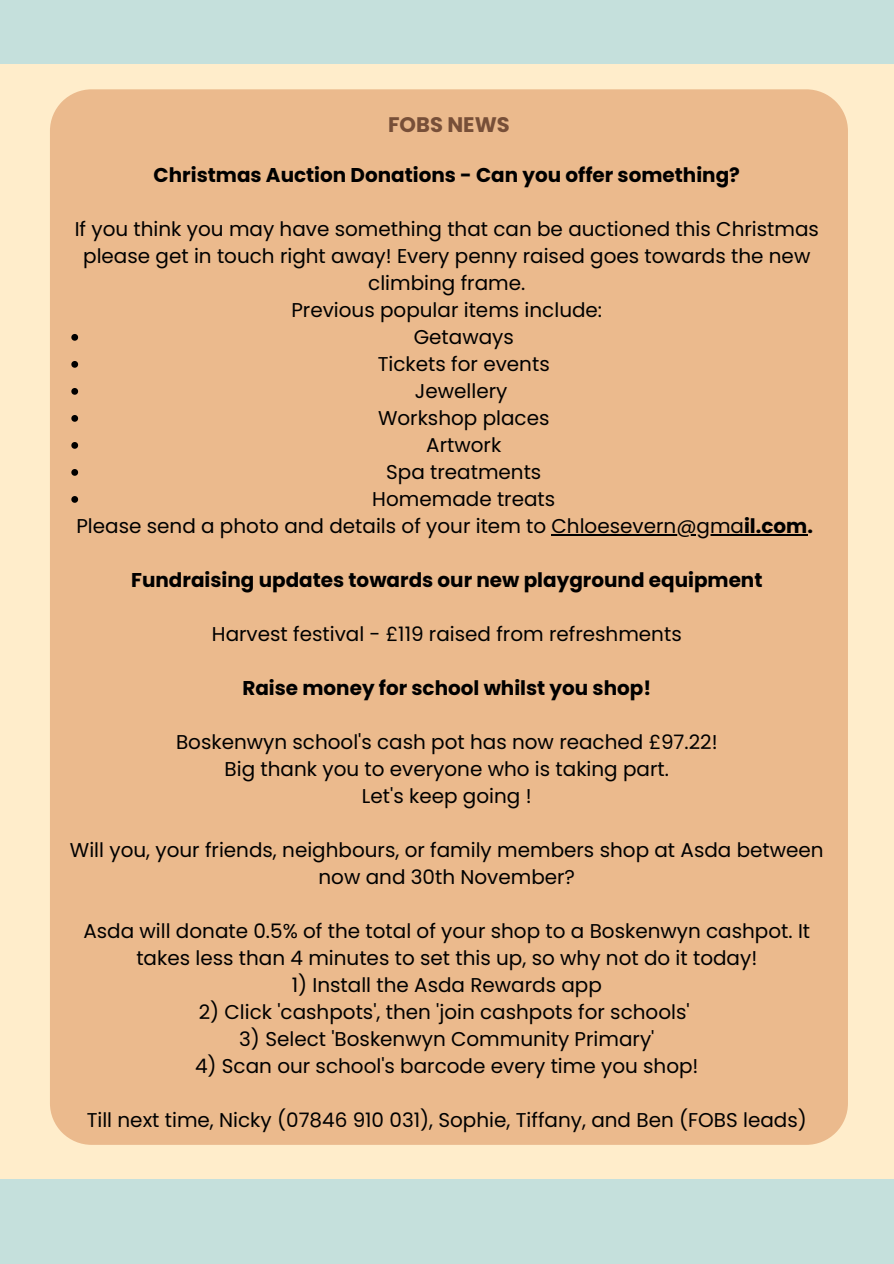
<style>
.page{position:relative;width:894px;height:1264px;background:#fff}
.page>*{position:absolute;margin:0;border:0;box-sizing:border-box;transform-origin:0 0}
.t1{font:700 21px "Poppins";color:#774f38}
.t2{font:19.95px/27px "Poppins";color:#000;text-align:center}
.t3{font:700 19.95px "Poppins";color:#000}
.s1{font-weight:700}
</style>
<div class="page">
<div style="left:0;top:0;width:893px;height:1263px;background:#ffedcb"></div>
<div style="left:50px;top:89px;width:797px;height:1055px;background:#ebba8d"></div>
<div style="left:0;top:1178px;width:893px;height:85px;background:#c5e0dc"></div>
<div style="left:0;top:0;width:893px;height:64px;background:#c5e0dc"></div>
<svg style="left:71px;top:334px;width:7px;height:7px"></svg>
<svg style="left:71px;top:361px;width:7px;height:7px"></svg>
<svg style="left:71px;top:388px;width:7px;height:7px"></svg>
<svg style="left:71px;top:415px;width:7px;height:7px"></svg>
<svg style="left:71px;top:442px;width:7px;height:7px"></svg>
<svg style="left:71px;top:469px;width:7px;height:7px"></svg>
<svg style="left:71px;top:496px;width:7px;height:7px"></svg>
<hr style="left:551px;top:534px;width:192px;height:1px;background:#000">
<hr style="left:743px;top:534px;width:64px;height:1px;background:#000">
<h1 class="t1" style="left:388px;top:110px;width:123px">FOBS NEWS</h1>
<h2 class="t3" style="left:153px;top:161px;width:587px">Christmas Auction Donations - Can you offer something?</h2>
<p class="t2" style="left:75px;top:215px;width:745px">If you think you may have something that can be auctioned this Christmas please get in touch right away! Every penny raised goes towards the new climbing frame.</p>
<p class="t2" style="left:291px;top:296px;width:312px">Previous popular items include:</p>
<p class="t2" style="left:413px;top:323px;width:102px">Getaways</p>
<p class="t2" style="left:378px;top:350px;width:173px">Tickets for events</p>
<p class="t2" style="left:415px;top:377px;width:94px">Jewellery</p>
<p class="t2" style="left:378px;top:404px;width:173px">Workshop places</p>
<p class="t2" style="left:426px;top:431px;width:76px">Artwork</p>
<p class="t2" style="left:386px;top:458px;width:157px">Spa treatments</p>
<p class="t2" style="left:372px;top:485px;width:184px">Homemade treats</p>
<p class="t2" style="left:76px;top:512px;width:738px">Please send a photo and details of your item to Chloesevern@gma<span class="s1">il.com.</span></p>
<h2 class="t3" style="left:131px;top:566px;width:632px">Fundraising updates towards our new playground equipment</h2>
<p class="t2" style="left:212px;top:620px;width:471px">Harvest festival - £119 raised from refreshments</p>
<h2 class="t3" style="left:242px;top:674px;width:410px">Raise money for school whilst you shop!</h2>
<p class="t2" style="left:176px;top:728px;width:543px">Boskenwyn school's cash pot has now reached £97.22!</p>
<p class="t2" style="left:224px;top:755px;width:446px">Big thank you to everyone who is taking part.</p>
<p class="t2" style="left:362px;top:782px;width:171px">Let's keep going !</p>
<p class="t2" style="left:70px;top:836px;width:755px">Will you, your friends, neighbours, or family members shop at Asda between now and 30th November?</p>
<p class="t2" style="left:83px;top:917px;width:728px">Asda will donate 0.5% of the total of your shop to a Boskenwyn cashpot. It takes less than 4 minutes to set this up, so why not do it today!</p>
<p class="t2" style="left:292px;top:971px;width:311px">1) Install the Asda Rewards app</p>
<p class="t2" style="left:199px;top:998px;width:492px">2) Click 'cashpots', then 'join cashpots for schools'</p>
<p class="t2" style="left:239px;top:1025px;width:416px">3) Select 'Boskenwyn Community Primary'</p>
<p class="t2" style="left:195px;top:1052px;width:505px">4) Scan our school's barcode every time you shop!</p>
<p class="t2" style="left:87px;top:1106px;width:721px">Till next time, Nicky (07846 910 031), Sophie, Tiffany, and Ben (FOBS leads)</p>
</div>
